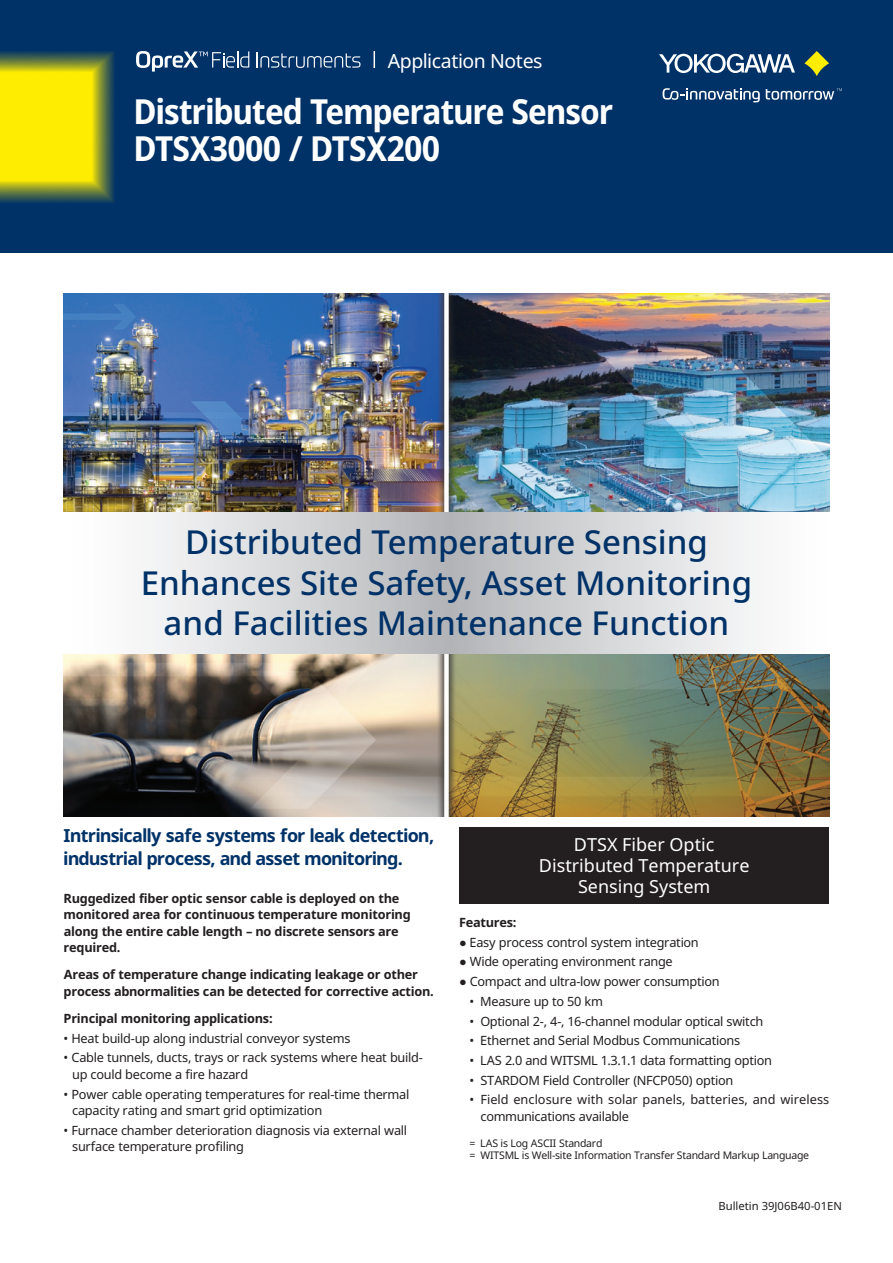
<style>
.page{position:relative;width:893px;height:1263px;background:#fff}
.page>*{position:absolute;margin:0;border:0;box-sizing:border-box;transform-origin:0 0}
.t1{font:700 semi-condensed 34.5px/37.5px "Noto Sans";letter-spacing:-.025em;color:#fff}
.t2{font:500 33px/40.5px "Noto Sans";color:#003268;text-align:center}
.t3{font:19.5px "Noto Sans";letter-spacing:-.025em;color:#fff}
.t4{font:700 18px/22.5px "Noto Sans";letter-spacing:-.045em;color:#003268}
.t5{font:18px/21px "Noto Sans";color:#fff;text-align:center}
.t6{font:12.75px/16.5px "Noto Sans";letter-spacing:-.02em;color:#231f20}
.t7{font:700 12.75px/16.5px "Noto Sans";letter-spacing:-.02em;color:#231f20}
.t8{font:12.75px/16.5px "Noto Sans";color:#231f20}
.t9{font:11.25px "Noto Sans";color:#231f20}
.t10{font:10.5px/12px "Noto Sans";letter-spacing:-.025em;color:#231f20}
</style>
<div class="page">
<div style="left:0;top:0;width:893px;height:253px;background:#003268"></div>
<img style="left:0;top:52px;width:114px;height:151px">
<svg style="left:804px;top:51px;width:25px;height:25px"></svg>
<svg style="left:659px;top:54px;width:136px;height:19px"></svg>
<svg style="left:766px;top:88px;width:76px;height:12px"></svg>
<svg style="left:663px;top:88px;width:97px;height:14px"></svg>
<svg style="left:257px;top:52px;width:103px;height:16px"></svg>
<svg style="left:136px;top:51px;width:113px;height:21px"></svg>
<svg style="left:374px;top:51px;width:1px;height:17px"></svg>
<img style="left:64px;top:293px;width:765px;height:523px">
<svg style="left:64px;top:513px;width:765px;height:140px"></svg>
<div style="left:459px;top:827px;width:370px;height:76px;background:#231f20"></div>
<h3 class="t3" style="left:388px;top:47px;width:156px">Application Notes</h3>
<h1 class="t1" style="left:133px;top:93px;width:481px">Distributed Temperature Sensor<br>DTSX3000 / DTSX200</h1>
<h2 class="t2" style="left:141px;top:523px;width:613px">Distributed Temperature Sensing<br>Enhances Site Safety, Asset Monitoring and Facilities Maintenance Function</h2>
<h3 class="t4" style="left:63px;top:824px;width:372px">Intrinsically safe systems for leak detection, industrial process, and asset monitoring.</h3>
<p class="t7" style="left:64px;top:890px;width:349px">Ruggedized fiber optic sensor cable is deployed on the monitored area for continuous temperature monitoring along the entire cable length – no discrete sensors are required.</p>
<p class="t7" style="left:64px;top:966px;width:372px">Areas of temperature change indicating leakage or other process abnormalities can be detected for corrective action.</p>
<p class="t7" style="left:64px;top:1010px;width:211px">Principal monitoring applications:</p>
<p class="t6" style="left:64px;top:1029px;width:288px">• Heat build-up along industrial conveyor systems</p>
<p class="t6" style="left:72px;top:1049px;width:352px;text-indent:-9px">• Cable tunnels, ducts, trays or rack systems where heat build&shy;up could become a fire hazard</p>
<p class="t6" style="left:72px;top:1085px;width:339px;text-indent:-9px">• Power cable operating temperatures for real-time thermal capacity rating and smart grid optimization</p>
<p class="t6" style="left:72px;top:1122px;width:336px;text-indent:-9px">• Furnace chamber deterioration diagnosis via external wall surface temperature profiling</p>
<h3 class="t5" style="left:539px;top:833px;width:212px">DTSX Fiber Optic<br>Distributed Temperature<br>Sensing System</h3>
<p class="t7" style="left:459px;top:914px;width:59px">Features:</p>
<p class="t6" style="left:459px;top:933px;width:241px">● Easy process control system integration</p>
<p class="t6" style="left:459px;top:953px;width:215px">● Wide operating environment range</p>
<p class="t6" style="left:459px;top:973px;width:262px">● Compact and ultra-low power consumption</p>
<p class="t6" style="left:470px;top:993px;width:135px">• Measure up to 50 km</p>
<p class="t6" style="left:470px;top:1012px;width:295px">• Optional 2-, 4-, 16-channel modular optical switch</p>
<p class="t6" style="left:470px;top:1032px;width:272px">• Ethernet and Serial Modbus Communications</p>
<p class="t6" style="left:470px;top:1052px;width:304px">• LAS 2.0 and WITSML 1.3.1.1 data formatting option</p>
<p class="t6" style="left:470px;top:1071px;width:265px">• STARDOM Field Controller (NFCP050) option</p>
<p class="t8" style="left:480px;top:1091px;width:350px;text-indent:-11px">• Field enclosure with solar panels, batteries, and wireless communications available</p>
<p class="t10" style="left:470px;top:1137px;width:341px">= LAS is Log ASCII Standard<br>= WITSML is Well-site Information Transfer Standard Markup Language</p>
<p class="t9" style="left:718px;top:1198px;width:125px">Bulletin 39J06B40-01EN</p>
</div>
